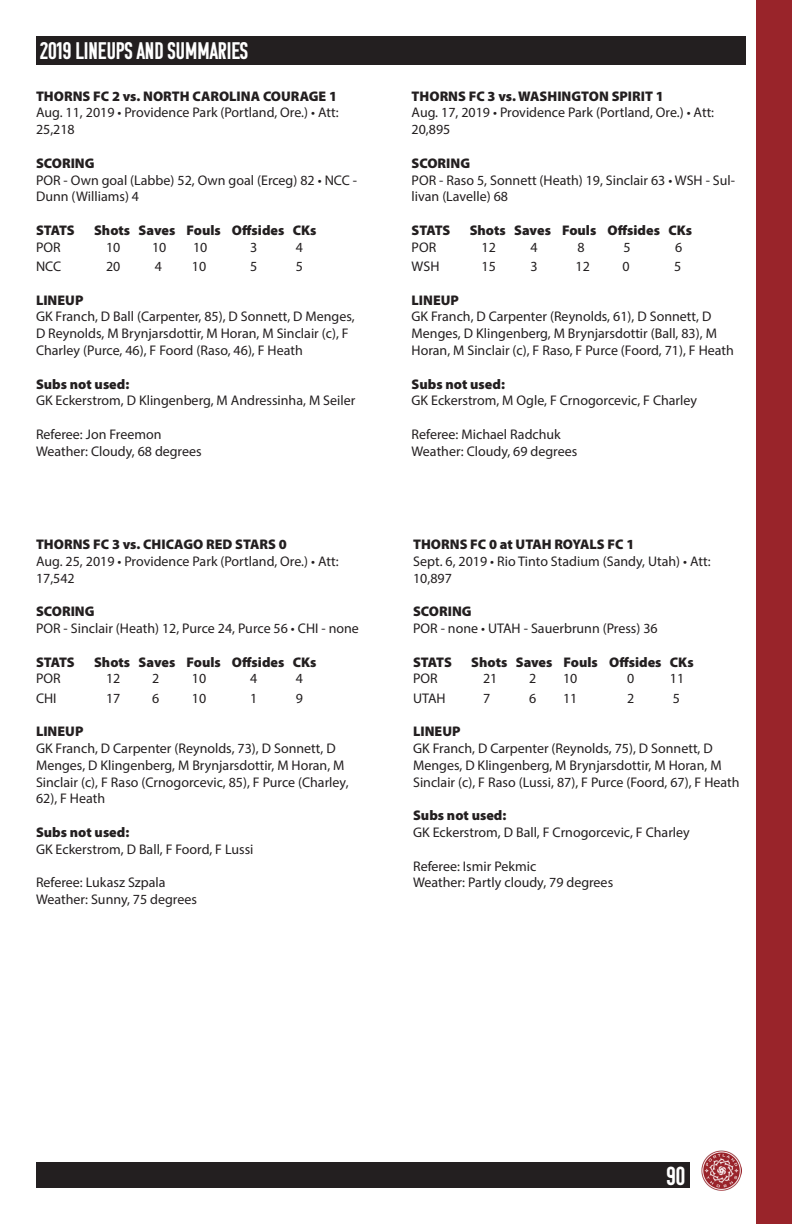
<style>
.page{position:relative;width:792px;height:1224px;background:#fff}
.page>*{position:absolute;margin:0;border:0;box-sizing:border-box;transform-origin:0 0}
.t1{font:26px "Komu B";color:#fff}
.t2{font:24px "Komu B";color:#fff}
.t3{font:14px/16.8px "Myriad Variable Concept";color:#231f20}
</style>
<div class="page">
<div style="left:756px;top:0;width:36px;height:1224px;background:#99242a"></div>
<div style="left:36px;top:36px;width:709px;height:29px;background:#231f20"></div>
<div style="left:36px;top:1162px;width:653px;height:26px;background:#231f20"></div>
<img style="left:702px;top:1151px;width:39px;height:39px">
<p class="t2" style="left:40px;top:37px;width:209px">2019 LINEUPS AND SUMMARIES</p>
<p class="t3" style="left:36px;top:87px;width:304px;text-align:justify">THORNS FC 2 vs. NORTH CAROLINA COURAGE 1<br>Aug. 11, 2019 • Providence Park (Portland, Ore.) • Att:<br>25,218</p>
<p class="t3" style="left:36px;top:155px;width:60px">SCORING</p>
<p class="t3" style="left:36px;top:171px;width:323px">POR - Own goal (Labbe) 52, Own goal (Erceg) 82 • NCC -<br>Dunn (Williams) 4</p>
<p class="t3" style="left:36px;top:222px;width:40px">STATS</p>
<p class="t3" style="left:94px;top:222px;width:224px">Shots Saves Fouls Offsides CKs</p>
<p class="t3" style="left:36px;top:239px;width:26px">POR</p>
<p class="t3" style="left:106px;top:239px;width:16px">10</p>
<p class="t3" style="left:152px;top:239px;width:16px">10</p>
<p class="t3" style="left:193px;top:239px;width:16px">10</p>
<p class="t3" style="left:250px;top:239px;width:9px">3</p>
<p class="t3" style="left:296px;top:239px;width:9px">4</p>
<p class="t3" style="left:36px;top:258px;width:27px">NCC</p>
<p class="t3" style="left:106px;top:258px;width:16px">20</p>
<p class="t3" style="left:155px;top:258px;width:9px">4</p>
<p class="t3" style="left:192px;top:258px;width:16px">10</p>
<p class="t3" style="left:250px;top:258px;width:9px">5</p>
<p class="t3" style="left:296px;top:258px;width:9px">5</p>
<p class="t3" style="left:36px;top:291px;width:49px">LINEUP</p>
<p class="t3" style="left:36px;top:308px;width:320px">GK Franch, D Ball (Carpenter, 85), D Sonnett, D Menges,<br>D Reynolds, M Brynjarsdottir, M Horan, M Sinclair (c), F<br>Charley (Purce, 46), F Foord (Raso, 46), F Heath</p>
<p class="t3" style="left:36px;top:375px;width:95px">Subs not used:</p>
<p class="t3" style="left:36px;top:392px;width:321px">GK Eckerstrom, D Klingenberg, M Andressinha, M Seiler</p>
<p class="t3" style="left:36px;top:426px;width:127px">Referee: Jon Freemon</p>
<p class="t3" style="left:36px;top:443px;width:167px">Weather: Cloudy, 68 degrees</p>
<p class="t3" style="left:36px;top:536px;width:304px">THORNS FC 3 vs. CHICAGO RED STARS 0<br>Aug. 25, 2019 • Providence Park (Portland, Ore.) • Att:<br>17,542</p>
<p class="t3" style="left:36px;top:603px;width:60px">SCORING</p>
<p class="t3" style="left:36px;top:620px;width:324px">POR - Sinclair (Heath) 12, Purce 24, Purce 56 • CHI - none</p>
<p class="t3" style="left:36px;top:654px;width:40px">STATS</p>
<p class="t3" style="left:94px;top:654px;width:224px">Shots Saves Fouls Offsides CKs</p>
<p class="t3" style="left:36px;top:670px;width:26px">POR</p>
<p class="t3" style="left:106px;top:670px;width:16px">12</p>
<p class="t3" style="left:152px;top:670px;width:9px">2</p>
<p class="t3" style="left:192px;top:670px;width:16px">10</p>
<p class="t3" style="left:250px;top:670px;width:9px">4</p>
<p class="t3" style="left:296px;top:670px;width:9px">4</p>
<p class="t3" style="left:36px;top:690px;width:22px">CHI</p>
<p class="t3" style="left:106px;top:690px;width:16px">17</p>
<p class="t3" style="left:152px;top:690px;width:9px">6</p>
<p class="t3" style="left:192px;top:690px;width:16px">10</p>
<p class="t3" style="left:250px;top:690px;width:9px">1</p>
<p class="t3" style="left:296px;top:690px;width:9px">9</p>
<p class="t3" style="left:36px;top:723px;width:49px">LINEUP</p>
<p class="t3" style="left:36px;top:740px;width:314px">GK Franch, D Carpenter (Reynolds, 73), D Sonnett, D Menges, D Klingenberg, M Brynjarsdottir, M Horan, M Sinclair (c), F Raso (Crnogorcevic, 85), F Purce (Charley, 62), F Heath</p>
<p class="t3" style="left:36px;top:824px;width:95px">Subs not used:</p>
<p class="t3" style="left:36px;top:841px;width:219px">GK Eckerstrom, D Ball, F Foord, F Lussi</p>
<p class="t3" style="left:36px;top:874px;width:131px">Referee: Lukasz Szpala</p>
<p class="t3" style="left:36px;top:891px;width:162px">Weather: Sunny, 75 degrees</p>
<p class="t3" style="left:412px;top:87px;width:304px">THORNS FC 3 vs. WASHINGTON SPIRIT 1<br>Aug. 17, 2019 • Providence Park (Portland, Ore.) • Att:<br>20,895</p>
<p class="t3" style="left:412px;top:155px;width:60px">SCORING</p>
<p class="t3" style="left:412px;top:171px;width:325px">POR - Raso 5, Sonnett (Heath) 19, Sinclair 63 • WSH - Sul&shy;livan (Lavelle) 68</p>
<p class="t3" style="left:412px;top:222px;width:40px">STATS</p>
<p class="t3" style="left:470px;top:222px;width:224px">Shots Saves Fouls Offsides CKs</p>
<p class="t3" style="left:412px;top:239px;width:26px">POR</p>
<p class="t3" style="left:482px;top:239px;width:16px">12</p>
<p class="t3" style="left:531px;top:239px;width:9px">4</p>
<p class="t3" style="left:578px;top:239px;width:9px">8</p>
<p class="t3" style="left:623px;top:239px;width:9px">5</p>
<p class="t3" style="left:675px;top:239px;width:9px">6</p>
<p class="t3" style="left:412px;top:258px;width:29px">WSH</p>
<p class="t3" style="left:482px;top:258px;width:16px">15</p>
<p class="t3" style="left:531px;top:258px;width:9px">3</p>
<p class="t3" style="left:576px;top:258px;width:16px">12</p>
<p class="t3" style="left:623px;top:258px;width:9px">0</p>
<p class="t3" style="left:674px;top:258px;width:9px">5</p>
<p class="t3" style="left:412px;top:291px;width:49px">LINEUP</p>
<p class="t3" style="left:412px;top:308px;width:324px">GK Franch, D Carpenter (Reynolds, 61), D Sonnett, D<br>Menges, D Klingenberg, M Brynjarsdottir (Ball, 83), M<br>Horan, M Sinclair (c), F Raso, F Purce (Foord, 71), F Heath</p>
<p class="t3" style="left:412px;top:375px;width:95px">Subs not used:</p>
<p class="t3" style="left:412px;top:392px;width:287px">GK Eckerstrom, M Ogle, F Crnogorcevic, F Charley</p>
<p class="t3" style="left:412px;top:426px;width:151px">Referee: Michael Radchuk</p>
<p class="t3" style="left:412px;top:443px;width:167px">Weather: Cloudy, 69 degrees</p>
<p class="t3" style="left:413px;top:536px;width:299px">THORNS FC 0 at UTAH ROYALS FC 1<br>Sept. 6, 2019 • Rio Tinto Stadium (Sandy, Utah) • Att:<br>10,897</p>
<p class="t3" style="left:413px;top:603px;width:60px">SCORING</p>
<p class="t3" style="left:413px;top:620px;width:246px">POR - none • UTAH - Sauerbrunn (Press) 36</p>
<p class="t3" style="left:413px;top:654px;width:40px">STATS</p>
<p class="t3" style="left:471px;top:654px;width:224px">Shots Saves Fouls Offsides CKs</p>
<p class="t3" style="left:413px;top:670px;width:26px">POR</p>
<p class="t3" style="left:483px;top:670px;width:16px">21</p>
<p class="t3" style="left:529px;top:670px;width:9px">2</p>
<p class="t3" style="left:563px;top:670px;width:16px">10</p>
<p class="t3" style="left:627px;top:670px;width:9px">0</p>
<p class="t3" style="left:670px;top:670px;width:16px">11</p>
<p class="t3" style="left:413px;top:690px;width:34px">UTAH</p>
<p class="t3" style="left:483px;top:690px;width:9px">7</p>
<p class="t3" style="left:529px;top:690px;width:9px">6</p>
<p class="t3" style="left:563px;top:690px;width:16px">11</p>
<p class="t3" style="left:627px;top:690px;width:9px">2</p>
<p class="t3" style="left:673px;top:690px;width:9px">5</p>
<p class="t3" style="left:413px;top:723px;width:49px">LINEUP</p>
<p class="t3" style="left:413px;top:740px;width:328px">GK Franch, D Carpenter (Reynolds, 75), D Sonnett, D<br>Menges, D Klingenberg, M Brynjarsdottir, M Horan, M<br>Sinclair (c), F Raso (Lussi, 87), F Purce (Foord, 67), F Heath</p>
<p class="t3" style="left:413px;top:807px;width:95px">Subs not used:</p>
<p class="t3" style="left:413px;top:824px;width:278px">GK Eckerstrom, D Ball, F Crnogorcevic, F Charley</p>
<p class="t3" style="left:413px;top:858px;width:125px">Referee: Ismir Pekmic</p>
<p class="t3" style="left:413px;top:874px;width:202px">Weather: Partly cloudy, 79 degrees</p>
<p class="t1" style="left:667px;top:1161px;width:20px">90</p>
</div>
